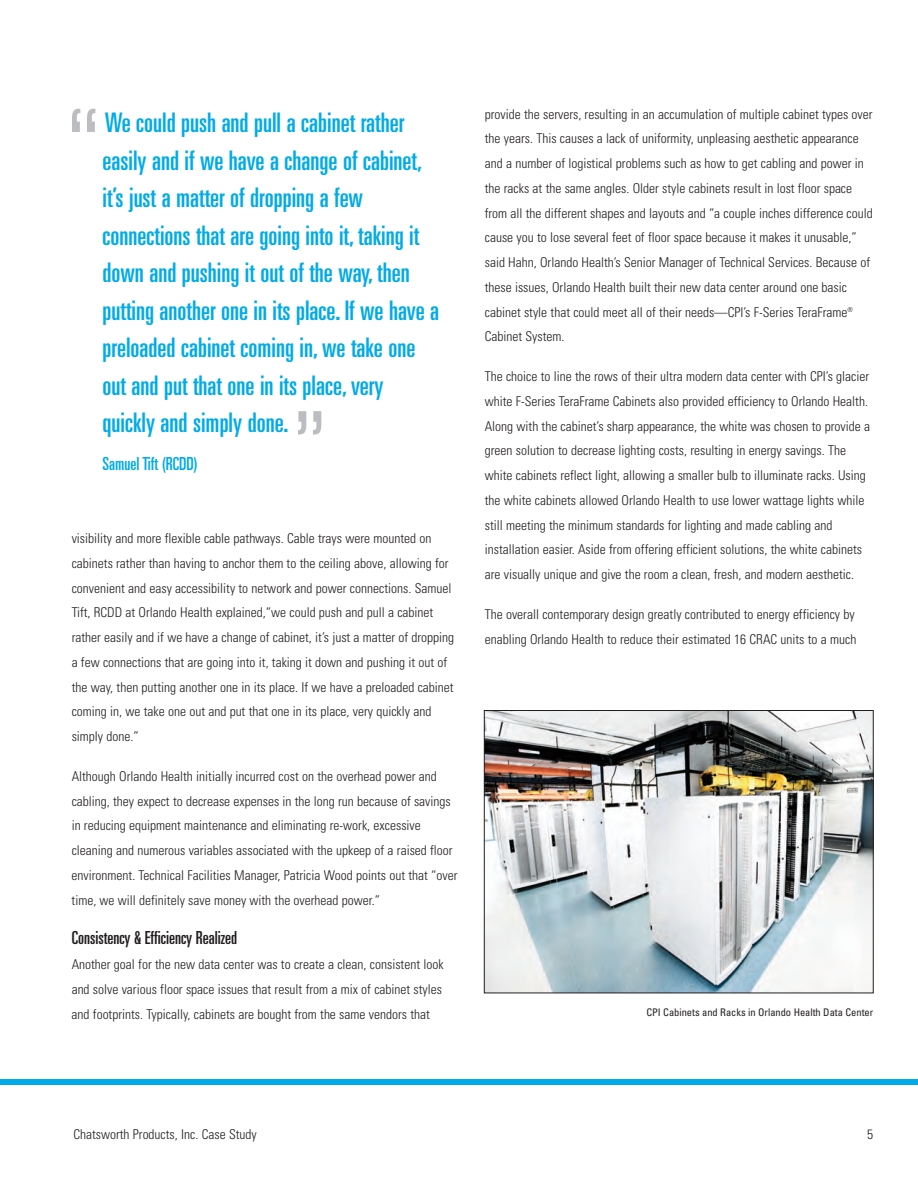
<style>
.page{position:relative;width:918px;height:1188px;background:#fff}
.page>*{position:absolute;margin:0;border:0;box-sizing:border-box;transform-origin:0 0}
.t1{font:ultra-condensed 27px/37.5px "Univers LT Std";color:#00abe7}
.t2{font:ultra-condensed 18px "Univers LT Std";color:#231f20}
.t3{font:ultra-condensed 18px "Univers LT Std";color:#00abe7}
.t4{font:300 condensed 13.5px/24.8px "Univers LT Std";color:#231f20}
.t5{font:condensed 10.5px "Univers LT Std";letter-spacing:-.005em;color:#231f20}
</style>
<div class="page">
<div style="left:0;top:1079px;width:917px;height:6px;background:#00abe7"></div>
<img style="left:486px;top:712px;width:386px;height:279px">
<div style="left:484px;top:710px;width:390px;height:283px;border:1px solid #231f20"></div>
<svg style="left:72px;top:109px;width:23px;height:23px"></svg>
<svg style="left:298px;top:411px;width:23px;height:23px"></svg>
<p class="t1" style="left:103px;top:106px;width:338px">We could push and pull a cabinet rather easily and if we have a change of cabinet, it’s just a matter of dropping a few connections that are going into it, taking it down and pushing it out of the way, then putting another one in its place. If we have a preloaded cabinet coming in, we take one out and put that one in its place, very quickly and simply done.</p>
<h2 class="t3" style="left:103px;top:457px;width:97px">Samuel Tift (RCDD)</h2>
<p class="t4" style="left:72px;top:527px;width:384px">visibility and more flexible cable pathways. Cable trays were mounted on cabinets rather than having to anchor them to the ceiling above, allowing for convenient and easy accessibility to network and power connections. Samuel Tift, RCDD at Orlando Health explained,“we could push and pull a cabinet rather easily and if we have a change of cabinet, it’s just a matter of dropping a few connections that are going into it, taking it down and pushing it out of the way, then putting another one in its place. If we have a preloaded cabinet coming in, we take one out and put that one in its place, very quickly and simply done.”</p>
<p class="t4" style="left:72px;top:765px;width:387px">Although Orlando Health initially incurred cost on the overhead power and cabling, they expect to decrease expenses in the long run because of savings in reducing equipment maintenance and eliminating re-work, excessive cleaning and numerous variables associated with the upkeep of a raised floor environment. Technical Facilities Manager, Patricia Wood points out that “over time, we will definitely save money with the overhead power.”</p>
<h2 class="t2" style="left:72px;top:931px;width:167px">Consistency &amp; Efficiency Realized</h2>
<p class="t4" style="left:72px;top:953px;width:373px;text-align:justify">Another goal for the new data center was to create a clean, consistent look and solve various floor space issues that result from a mix of cabinet styles and footprints. Typically, cabinets are bought from the same vendors that</p>
<p class="t4" style="left:485px;top:103px;width:390px">provide the servers, resulting in an accumulation of multiple cabinet types over the years. This causes a lack of uniformity, unpleasing aesthetic appearance and a number of logistical problems such as how to get cabling and power in the racks at the same angles. Older style cabinets result in lost floor space from all the different shapes and layouts and “a couple inches difference could cause you to lose several feet of floor space because it makes it unusable,” said Hahn, Orlando Health’s Senior Manager of Technical Services. Because of these issues, Orlando Health built their new data center around one basic cabinet style that could meet all of their needs—CPI’s F-Series TeraFrame<sup>® </sup>Cabinet System.</p>
<p class="t4" style="left:485px;top:365px;width:387px">The choice to line the rows of their ultra modern data center with CPI’s glacier white F-Series TeraFrame Cabinets also provided efficiency to Orlando Health.<br>Along with the cabinet’s sharp appearance, the white was chosen to provide a green solution to decrease lighting costs, resulting in energy savings. The white cabinets reflect light, allowing a smaller bulb to illuminate racks. Using the white cabinets allowed Orlando Health to use lower wattage lights while still meeting the minimum standards for lighting and made cabling and installation easier. Aside from offering efficient solutions, the white cabinets are visually unique and give the room a clean, fresh, and modern aesthetic.</p>
<p class="t4" style="left:485px;top:603px;width:373px">The overall contemporary design greatly contributed to energy efficiency by enabling Orlando Health to reduce their estimated 16 CRAC units to a much</p>
<p class="t5" style="left:646px;top:1009px;width:228px">CPI Cabinets and Racks in Orlando Health Data Center</p>
<p class="t4" style="left:73px;top:1123px;width:185px">Chatsworth Products, Inc. Case Study</p>
<p class="t4" style="left:867px;top:1123px;width:7px">5</p>
</div>
